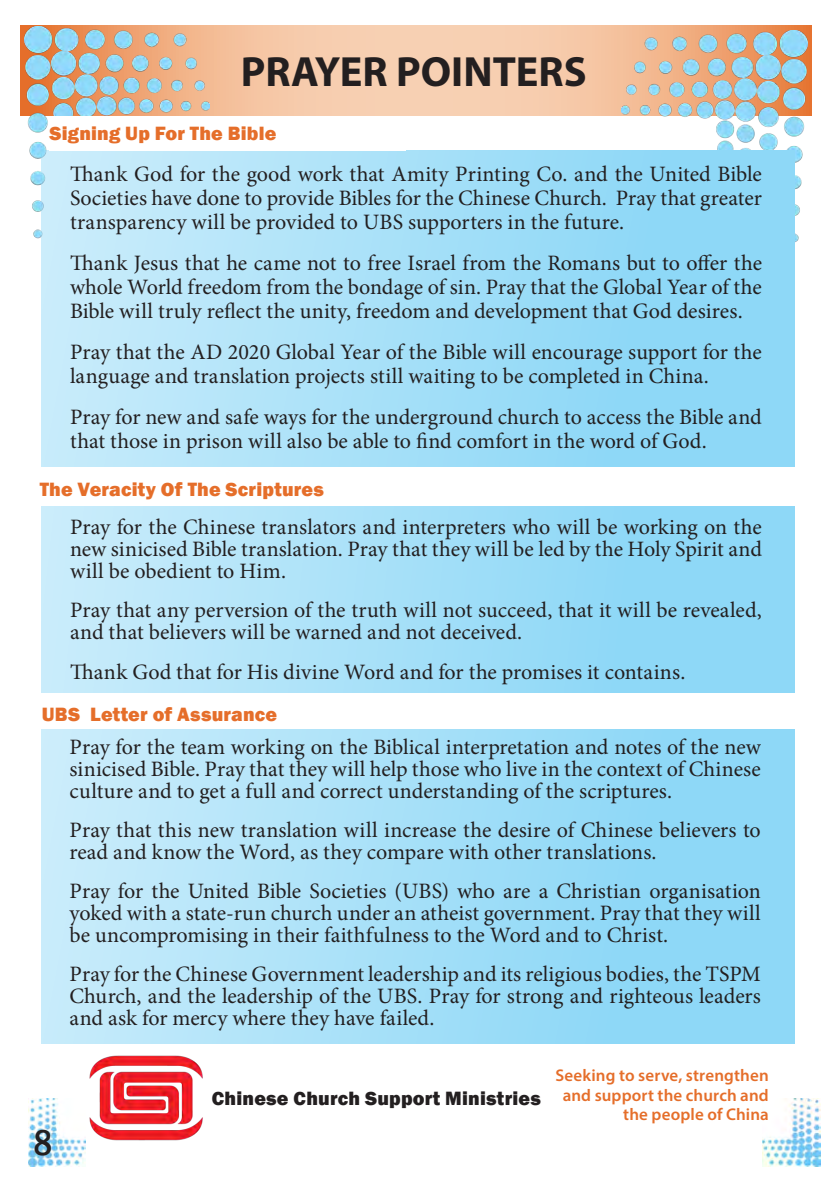
<style>
.page{position:relative;width:840px;height:1191px;background:#fff}
.page>*{position:absolute;margin:0;border:0;box-sizing:border-box;transform-origin:0 0}
.Heading{font:700 42.4px "Myriad Pro";color:#231f20}
.A5_Basic_Paragraph{font:500 condensed 36.8px "Franklin Gothic";color:#231f20}
.Prayer_Points{font:22px/22px "Minion Pro";color:#231f20;text-align:justify}
.t1{font:800 19.8px "Franklin Gothic";letter-spacing:.01em;color:#e56e2a}
.t2{font:800 19.8px "Franklin Gothic";letter-spacing:.01em;color:#231f20}
.t3{font:600 17px/19.8px "Myriad Pro";letter-spacing:.01em;color:#e56e2a;text-align:right}
</style>
<div class="page">
<img style="left:762px;top:1098px;width:57px;height:68px">
<img style="left:28px;top:1098px;width:57px;height:68px">
<svg style="left:21px;top:25px;width:790px;height:90px;background:#f5c8a7"></svg>
<img style="left:24px;top:26px;width:185px;height:213px">
<img style="left:621px;top:31px;width:186px;height:218px">
<div style="left:41px;top:150px;width:753px;height:317px;background:linear-gradient(to right,#c8ecfb,#84d4f6)"></div>
<div style="left:41px;top:506px;width:753px;height:187px;background:linear-gradient(to right,#c8ecfb,#83d4f6)"></div>
<div style="left:41px;top:729px;width:753px;height:314px;background:linear-gradient(to right,#c8ecfb,#84d4f6)"></div>
<div style="left:49px;top:116px;width:356px;height:35px;background:#fff"></div>
<img style="left:83px;top:1055px;width:120px;height:91px">
<p class="Heading" style="left:241px;top:44px;width:347px">PRAYER POINTERS</p>
<p class="t1" style="left:49px;top:121px;width:228px">Signing Up For The Bible</p>
<p class="Prayer_Points" style="left:70px;top:162px;width:693px;line-height:24px">Thank God for the good work that Amity Printing Co. and the United Bible Societies have done to provide Bibles for the Chinese Church. Pray that greater transparency will be provided to UBS supporters in the future.</p>
<p class="Prayer_Points" style="left:70px;top:251px;width:693px;line-height:24px">Thank Jesus that he came not to free Israel from the Romans but to offer the whole World freedom from the bondage of sin. Pray that the Global Year of the Bible will truly reflect the unity, freedom and development that God desires.</p>
<p class="Prayer_Points" style="left:70px;top:340px;width:693px;line-height:24px">Pray that the AD 2020 Global Year of the Bible will encourage support for the language and translation projects still waiting to be completed in China.</p>
<p class="Prayer_Points" style="left:70px;top:405px;width:693px;line-height:24px">Pray for new and safe ways for the underground church to access the Bible and that those in prison will also be able to find comfort in the word of God.</p>
<p class="t1" style="left:40px;top:476px;width:286px">The Veracity Of The Scriptures</p>
<p class="Prayer_Points" style="left:70px;top:516px;width:693px">Pray for the Chinese translators and interpreters who will be working on the new sinicised Bible translation. Pray that they will be led by the Holy Spirit and will be obedient to Him.</p>
<p class="Prayer_Points" style="left:70px;top:599px;width:693px">Pray that any perversion of the truth will not succeed, that it will be revealed, and that believers will be warned and not deceived.</p>
<p class="Prayer_Points" style="left:70px;top:660px;width:616px">Thank God that for His divine Word and for the promises it contains.</p>
<p class="t1" style="left:42px;top:701px;width:237px">UBS Letter of Assurance</p>
<p class="Prayer_Points" style="left:69px;top:736px;width:692px">Pray for the team working on the Biblical interpretation and notes of the new sinicised Bible. Pray that they will help those who live in the context of Chinese culture and to get a full and correct understanding of the scriptures.</p>
<p class="Prayer_Points" style="left:69px;top:819px;width:692px">Pray that this new translation will increase the desire of Chinese believers to read and know the Word, as they compare with other translations.</p>
<p class="Prayer_Points" style="left:69px;top:880px;width:692px">Pray for the United Bible Societies (UBS) who are a Christian organisation yoked with a state-run church under an atheist government. Pray that they will be uncompromising in their faithfulness to the Word and to Christ.</p>
<p class="Prayer_Points" style="left:69px;top:963px;width:692px">Pray for the Chinese Government leadership and its religious bodies, the TSPM Church, and the leadership of the UBS. Pray for strong and righteous leaders and ask for mercy where they have failed.</p>
<p class="A5_Basic_Paragraph" style="left:34px;top:1118px;width:20px">8</p>
<p class="t2" style="left:212px;top:1085px;width:330px">Chinese Church Support Ministries</p>
<p class="t3" style="left:555px;top:1064px;width:215px">Seeking to serve, strengthen</p>
<p class="t3" style="left:562px;top:1084px;width:207px">and support the church and the people of China</p>
</div>
